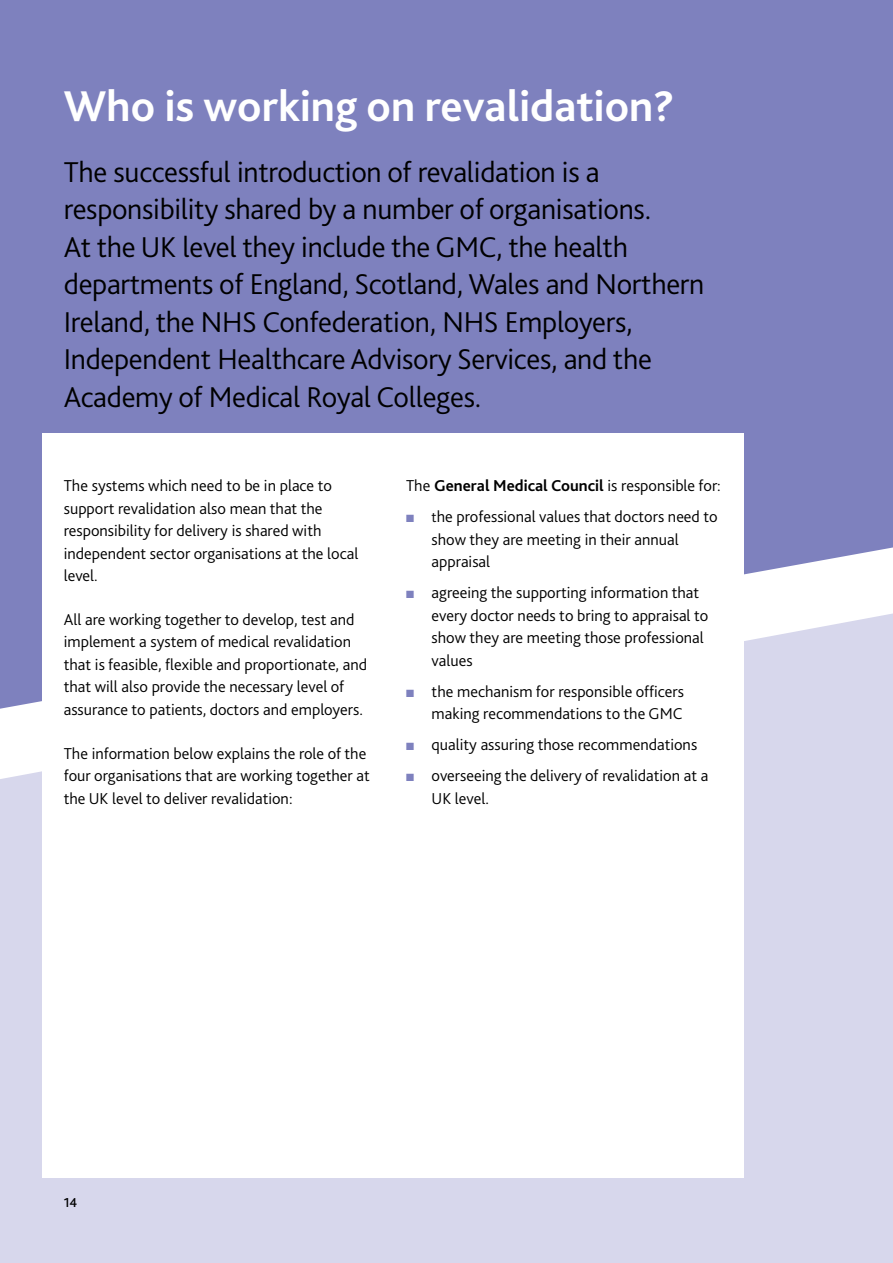
<style>
.page{position:relative;width:893px;height:1263px;background:#fff}
.page>*{position:absolute;margin:0;border:0;box-sizing:border-box;transform-origin:0 0}
.t1{font:700 45px "Bliss 2";color:#fff}
.t2{font:300 30px/37.5px "Bliss 2";letter-spacing:-.01em;color:#000}
.t3{font:300 16.5px/22.5px "Bliss 2";color:#000}
.t4{font:700 16.5px "Bliss 2";color:#000}
.t5{font:500 13.5px "Bliss 2";color:#000}
.s1{font-weight:300}
.s2{color:#7e81be}
.s3{font-size:15px}
</style>
<div class="page">
<div style="left:0;top:0;width:893px;height:613px;background:#7e81be"></div>
<div style="left:0;top:613px;width:893px;height:650px;background:#d7d7ec"></div>
<div style="left:43px;top:434px;width:701px;height:744px;background:#fff"></div>
<h1 class="t1" style="left:64px;top:78px;width:613px">Who is working on revalidation?</h1>
<p class="t2" style="left:64px;top:152px;width:642px">The successful introduction of revalidation is a responsibility shared by a number of organisations.<br>At the UK level they include the GMC, the health departments of England, Scotland, Wales and Northern Ireland, the NHS Confederation, NHS Employers, Independent Healthcare Advisory Services, and the Academy of Medical Royal Colleges.</p>
<p class="t3" style="left:64px;top:474px;width:296px">The systems which need to be in place to support revalidation also mean that the responsibility for delivery is shared with independent sector organisations at the local level.</p>
<p class="t3" style="left:64px;top:608px;width:305px">All are working together to develop, test and implement a system of medical revalidation that is feasible, flexible and proportionate, and that will also provide the necessary level of assurance to patients, doctors and employers.</p>
<p class="t3" style="left:64px;top:742px;width:308px">The information below explains the role of the four organisations that are working together at the UK level to deliver revalidation:</p>
<p class="t4" style="left:406px;top:475px;width:316px"><span class="s1">The</span> General Medical Council <span class="s1">is responsible for:</span></p>
<p class="t3" style="left:432px;top:505px;width:287px;text-indent:-26px"><span class="s2">■</span> <span class="s3">t</span>he professional values that doctors need to show they are meeting in their annual appraisal</p>
<p class="t3" style="left:432px;top:581px;width:278px;text-indent:-26px"><span class="s2">■</span> agreeing the supporting information that every doctor needs to bring to appraisal to show they are meeting those professional values</p>
<p class="t3" style="left:406px;top:679px;width:279px;text-align:right"><span class="s2">■</span> the mechanism for responsible officers making recommendations to the GMC</p>
<p class="t3" style="left:406px;top:733px;width:293px"><span class="s2">■</span> quality assuring those recommendations</p>
<p class="t3" style="left:432px;top:764px;width:278px;text-indent:-26px"><span class="s2">■</span> overseeing the delivery of revalidation at a<br>UK level.</p>
<p class="t5" style="left:64px;top:1194px;width:15px">14</p>
</div>
